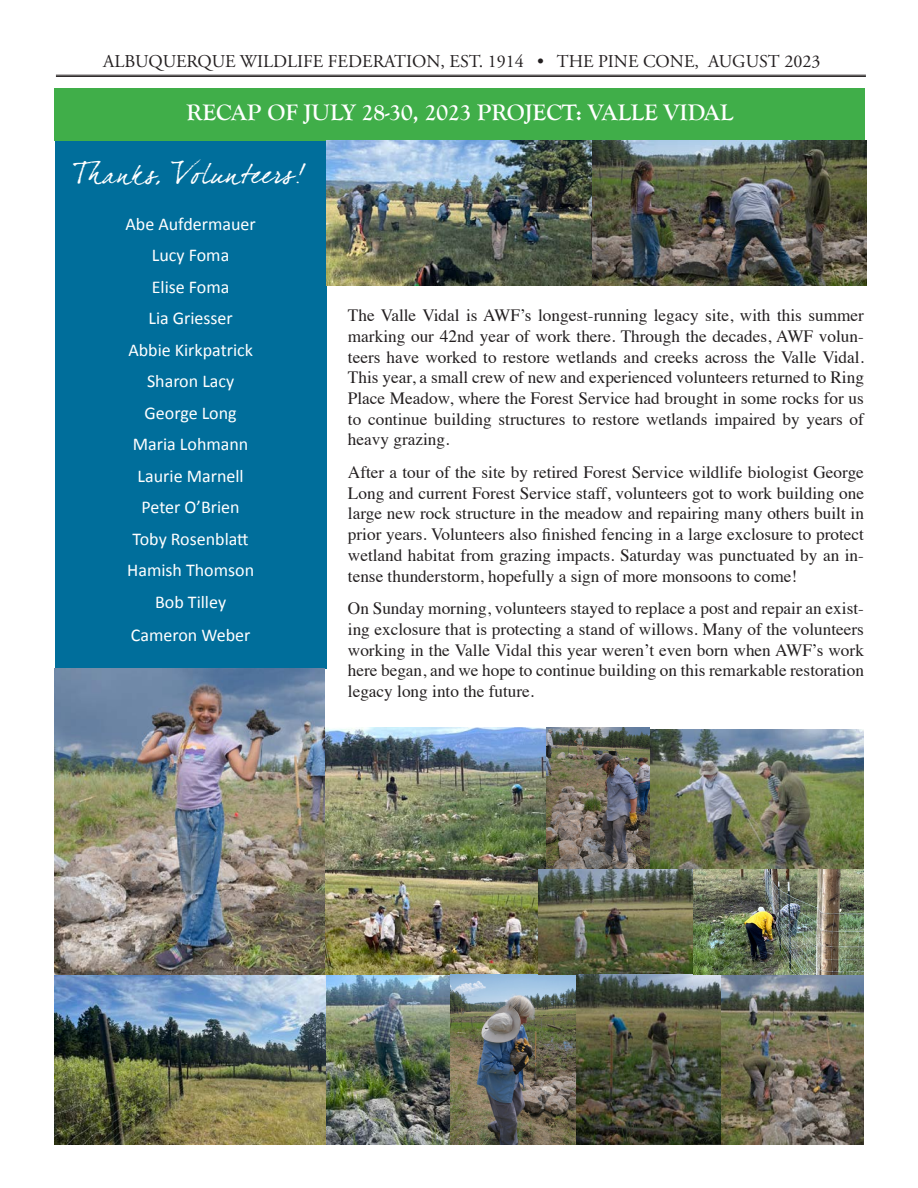
<style>
.page{position:relative;width:918px;height:1188px;background:#fff}
.page>*{position:absolute;margin:0;border:0;box-sizing:border-box;transform-origin:0 0}
.t1{font:27px "Dear Joefour";letter-spacing:.025em;color:#fff}
.t2{font:700 23.25px "Goudy Old Style T";color:#fff}
.t3{font:18px "Calibri";color:#fff}
.t4{font:18px "Adobe Garamond Pro";color:#231f20}
.t5{font:17.25px/20.7px "Times";color:#231f20;text-align:justify}
</style>
<div class="page">
<div style="left:54px;top:89px;width:811px;height:52px;background:#40ae49"></div>
<hr style="left:56px;top:75px;width:810px;height:1px;background:#231f20">
<hr style="left:56px;top:76px;width:810px;height:1px;background:#231f20">
<div style="left:55px;top:141px;width:271px;height:528px;background:#006e9b"></div>
<img style="left:324px;top:728px;width:540px;height:142px">
<img style="left:55px;top:974px;width:809px;height:170px">
<img style="left:324px;top:870px;width:214px;height:104px">
<img style="left:592px;top:141px;width:275px;height:145px">
<img style="left:326px;top:141px;width:266px;height:145px">
<img style="left:538px;top:870px;width:156px;height:104px">
<img style="left:694px;top:870px;width:170px;height:104px">
<img style="left:55px;top:669px;width:269px;height:305px">
<p class="t4" style="left:103px;top:51px;width:719px">ALBUQUERQUE WILDLIFE FEDERATION, EST. 1914 • THE PINE CONE, AUGUST 2023</p>
<p class="t2" style="left:186px;top:99px;width:548px">RECAP OF JULY 28-30, 2023 PROJECT: VALLE VIDAL</p>
<p class="t1" style="left:74px;top:158px;width:235px">Thanks, Volunteers!</p>
<p class="t3" style="left:126px;top:212px;width:132px">Abe Aufdermauer</p>
<p class="t3" style="left:152px;top:244px;width:79px">Lucy Foma</p>
<p class="t3" style="left:152px;top:275px;width:79px">Elise Foma</p>
<p class="t3" style="left:148px;top:307px;width:86px">Lia Griesser</p>
<p class="t3" style="left:128px;top:338px;width:126px">Abbie Kirkpatrick</p>
<p class="t3" style="left:147px;top:370px;width:89px">Sharon Lacy</p>
<p class="t3" style="left:145px;top:401px;width:94px">George Long</p>
<p class="t3" style="left:133px;top:433px;width:117px">Maria Lohmann</p>
<p class="t3" style="left:138px;top:464px;width:108px">Laurie Marnell</p>
<p class="t3" style="left:142px;top:496px;width:100px">Peter O’Brien</p>
<p class="t3" style="left:133px;top:527px;width:118px">Toby Rosenblatt</p>
<p class="t3" style="left:127px;top:559px;width:128px">Hamish Thomson</p>
<p class="t3" style="left:155px;top:590px;width:72px">Bob Tilley</p>
<p class="t3" style="left:131px;top:623px;width:121px">Cameron Weber</p>
<p class="t5" style="left:348px;top:304px;width:518px">The Valle Vidal is AWF’s longest-running legacy site, with this summer marking our 42nd year of work there. Through the decades, AWF volun&shy;teers have worked to restore wetlands and creeks across the Valle Vidal.<br>This year, a small crew of new and experienced volunteers returned to Ring Place Meadow, where the Forest Service had brought in some rocks for us to continue building structures to restore wetlands impaired by years of heavy grazing.</p>
<p class="t5" style="left:348px;top:460px;width:518px">After a tour of the site by retired Forest Service wildlife biologist George Long and current Forest Service staff, volunteers got to work building one large new rock structure in the meadow and repairing many others built in prior years. Volunteers also finished fencing in a large exclosure to protect wetland habitat from grazing impacts. Saturday was punctuated by an in&shy;tense thunderstorm, hopefully a sign of more monsoons to come!</p>
<p class="t5" style="left:348px;top:597px;width:518px">On Sunday morning, volunteers stayed to replace a post and repair an exist&shy;ing exclosure that is protecting a stand of willows. Many of the volunteers working in the Valle Vidal this year weren’t even born when AWF’s work here began, and we hope to continue building on this remarkable restoration legacy long into the future.</p>
</div>
